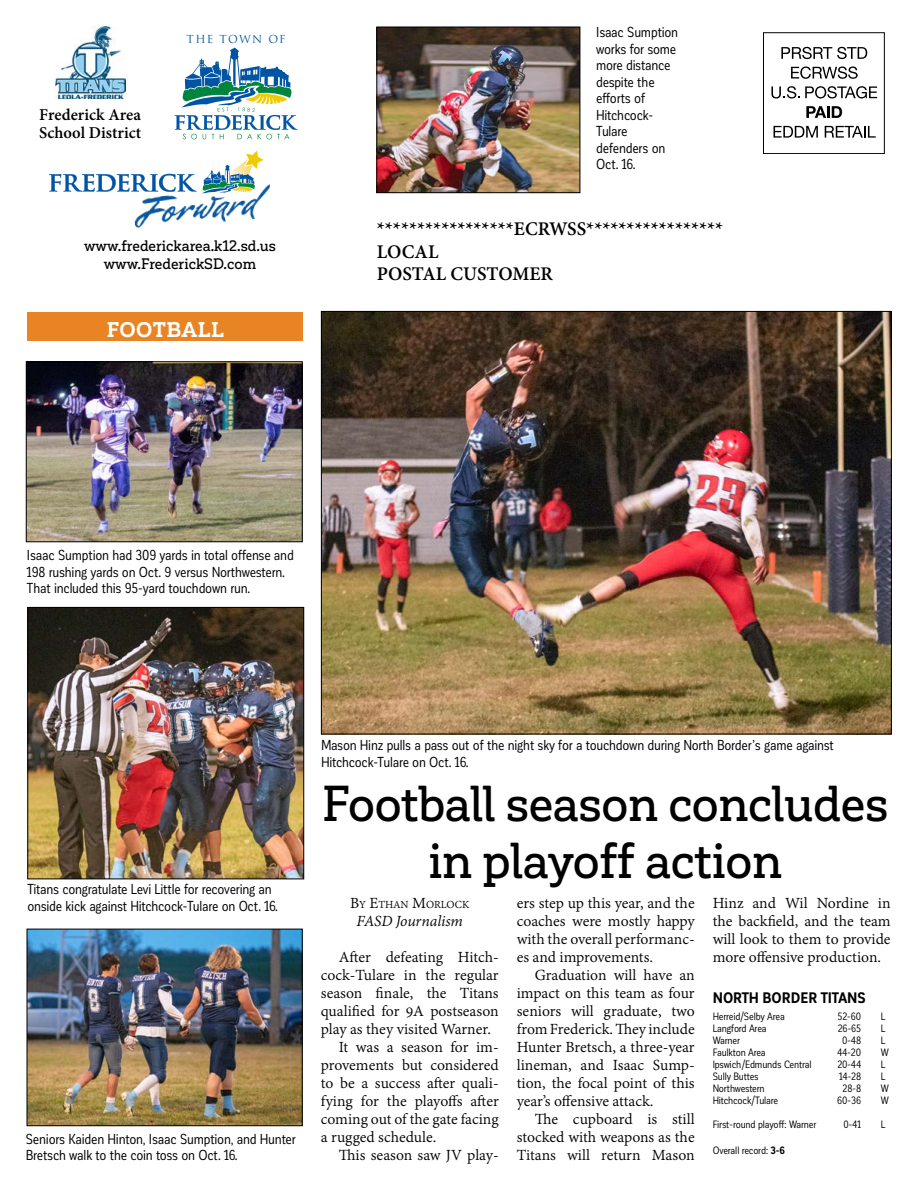
<style>
.page{position:relative;width:918px;height:1188px;background:#fff}
.page>*{position:absolute;margin:0;border:0;box-sizing:border-box;transform-origin:0 0}
.t1{font:500 49.8px/56.4px "Corporative Slab";letter-spacing:-.01em;color:#000;text-align:center;scale:.95 1}
.t2{font:700 21px/22.5px "Adobe Devanagari";color:#000}
.t3{font:700 21px "Corporative Slab";letter-spacing:.02em;color:#fff}
.t4{font:700 18px/18px "Adobe Devanagari";color:#000}
.t5{font:16.8px/18px "Adobe Devanagari";color:#000;text-align:justify}
.t6{font:italic 16.8px "Adobe Devanagari";letter-spacing:-.01em;color:#000}
.t7{font:500 15px/18px "Corporative Slab";color:#000;text-align:center;scale:.96 1}
.t8{font:700 15px "Corporative Sans Cnd";letter-spacing:-.005em;color:#000}
.t9{font:14.25px/16.5px "Corporative Sans Cnd";letter-spacing:-.02em;color:#000}
.t10{font:11.7px "Adobe Devanagari";color:#000}
.t11{font:10.8px "Trajan Pro";letter-spacing:.115em;color:#005a9b}
.t12{font:10.5px "Corporative Sans Cnd";letter-spacing:-.02em;color:#000}
.s1{font-size:16.8px}
.s2{font-weight:700}
</style>
<div class="page">
<svg style="left:781px;top:47px;width:86px;height:12px"></svg>
<svg style="left:791px;top:67px;width:67px;height:12px"></svg>
<svg style="left:771px;top:86px;width:106px;height:12px"></svg>
<svg style="left:806px;top:106px;width:36px;height:12px"></svg>
<svg style="left:774px;top:126px;width:44px;height:12px"></svg>
<svg style="left:825px;top:126px;width:51px;height:12px"></svg>
<div style="left:763px;top:32px;width:122px;height:122px;border:1px solid #000"></div>
<img style="left:55px;top:27px;width:70px;height:71px">
<img style="left:134px;top:184px;width:136px;height:45px">
<svg style="left:49px;top:150px;width:217px;height:44px"></svg>
<svg style="left:175px;top:48px;width:123px;height:91px"></svg>
<div style="left:27px;top:313px;width:276px;height:28px;background:#e98425"></div>
<img style="left:29px;top:931px;width:272px;height:193px">
<div style="left:27px;top:929px;width:276px;height:197px;border:1px solid #000"></div>
<img style="left:323px;top:313px;width:567px;height:419px">
<img style="left:28px;top:363px;width:273px;height:177px">
<div style="left:26px;top:361px;width:277px;height:181px;border:1px solid #000"></div>
<img style="left:29px;top:609px;width:273px;height:268px">
<div style="left:27px;top:607px;width:277px;height:272px;border:1px solid #000"></div>
<img style="left:378px;top:29px;width:200px;height:162px">
<div style="left:376px;top:27px;width:204px;height:166px;border:1px solid #000"></div>
<p class="t4" style="left:39px;top:108px;width:104px">Frederick Area<br>School District</p>
<p class="t11" style="left:187px;top:32px;width:100px">THE TOWN OF</p>
<p class="t7" style="left:84px;top:237px;width:201px">www.frederickarea.k12.sd.us www.FrederickSD.com</p>
<p class="t3" style="left:107px;top:317px;width:119px">FOOTBALL</p>
<p class="t9" style="left:596px;top:24px;width:84px">Isaac Sumption works for some more distance despite the efforts of<br>Hitchcock-<br>Tulare defenders on<br>Oct. 16.</p>
<p class="t2" style="left:377px;top:220px;width:348px">*****************ECRWSS*****************<br>LOCAL<br>POSTAL CUSTOMER</p>
<p class="t9" style="left:27px;top:547px;width:268px">Isaac Sumption had 309 yards in total offense and<br>198 rushing yards on Oct. 9 versus Northwestern.<br>That included this 95-yard touchdown run.</p>
<p class="t9" style="left:28px;top:881px;width:252px">Titans congratulate Levi Little for recovering an onside kick against Hitchcock-Tulare on Oct. 16.</p>
<p class="t9" style="left:26px;top:1130px;width:272px">Seniors Kaiden Hinton, Isaac Sumption, and Hunter<br>Bretsch walk to the coin toss on Oct. 16.</p>
<p class="t9" style="left:321px;top:737px;width:514px">Mason Hinz pulls a pass out of the night sky for a touchdown during North Border’s game against<br>Hitchcock-Tulare on Oct. 16.</p>
<h1 class="t1" style="left:322px;top:776px;width:598px">Football season concludes in playoff action</h1>
<p class="t10" style="left:350px;top:898px;width:120px"><span class="s1">B</span>Y <span class="s1">E</span>THAN <span class="s1">M</span>ORLOCK</p>
<p class="t6" style="left:357px;top:912px;width:108px">FASD Journalism</p>
<p class="t5" style="left:339px;top:950px;width:161px">After defeating Hitch-</p>
<p class="t5" style="left:321px;top:968px;width:179px">cock-Tulare in the regular</p>
<p class="t5" style="left:321px;top:986px;width:179px">season finale, the Titans</p>
<p class="t5" style="left:321px;top:1004px;width:179px">qualified for 9A postseason</p>
<p class="t5" style="left:321px;top:1021px;width:172px">play as they visited Warner.</p>
<p class="t5" style="left:339px;top:1039px;width:161px">It was a season for im-</p>
<p class="t5" style="left:321px;top:1058px;width:179px">provements but considered</p>
<p class="t5" style="left:321px;top:1076px;width:179px">to be a success after quali-</p>
<p class="t5" style="left:321px;top:1094px;width:179px">fying for the playoffs after</p>
<p class="t5" style="left:321px;top:1112px;width:179px">coming out of the gate facing</p>
<p class="t5" style="left:321px;top:1130px;width:117px">a rugged schedule.</p>
<p class="t5" style="left:339px;top:1147px;width:161px">This season saw JV play-</p>
<p class="t5" style="left:517px;top:896px;width:179px">ers step up this year, and the coaches were mostly happy with the overall performanc&shy;es and improvements.</p>
<p class="t5" style="left:517px;top:968px;width:180px;text-indent:18px">Graduation will have an impact on this team as four seniors will graduate, two from Frederick. They include Hunter Bretsch, a three-year lineman, and Isaac Sump&shy;tion, the focal point of this year’s offensive attack.</p>
<p class="t5" style="left:517px;top:1112px;width:179px;text-indent:18px">The cupboard is still stocked with weapons as the Titans will return Mason</p>
<p class="t5" style="left:713px;top:895px;width:179px">Hinz and Wil Nordine in the backfield, and the team will look to them to provide more offensive production.</p>
<p class="t8" style="left:713px;top:990px;width:155px">NORTH BORDER TITANS</p>
<p class="t12" style="left:713px;top:1011px;width:74px">Herreid/Selby Area</p>
<p class="t12" style="left:837px;top:1011px;width:25px">52-60</p>
<p class="t12" style="left:881px;top:1011px;width:6px">L</p>
<p class="t12" style="left:713px;top:1023px;width:55px">Langford Area</p>
<p class="t12" style="left:838px;top:1023px;width:25px">26-65</p>
<p class="t12" style="left:881px;top:1023px;width:6px">L</p>
<p class="t12" style="left:713px;top:1035px;width:29px">Warner</p>
<p class="t12" style="left:842px;top:1035px;width:21px">0-48</p>
<p class="t12" style="left:881px;top:1035px;width:6px">L</p>
<p class="t12" style="left:713px;top:1047px;width:55px">Faulkton Area</p>
<p class="t12" style="left:838px;top:1047px;width:25px">44-20</p>
<p class="t12" style="left:881px;top:1047px;width:10px">W</p>
<p class="t12" style="left:713px;top:1059px;width:100px">Ipswich/Edmunds Central</p>
<p class="t12" style="left:837px;top:1059px;width:25px">20-44</p>
<p class="t12" style="left:881px;top:1059px;width:6px">L</p>
<p class="t12" style="left:713px;top:1071px;width:47px">Sully Buttes</p>
<p class="t12" style="left:839px;top:1071px;width:23px">14-28</p>
<p class="t12" style="left:881px;top:1071px;width:6px">L</p>
<p class="t12" style="left:713px;top:1083px;width:54px">Northwestern</p>
<p class="t12" style="left:842px;top:1083px;width:20px">28-8</p>
<p class="t12" style="left:881px;top:1083px;width:10px">W</p>
<p class="t12" style="left:713px;top:1095px;width:67px">Hitchcock/Tulare</p>
<p class="t12" style="left:837px;top:1095px;width:25px">60-36</p>
<p class="t12" style="left:881px;top:1095px;width:10px">W</p>
<p class="t12" style="left:713px;top:1119px;width:105px">First-round playoff: Warner</p>
<p class="t12" style="left:844px;top:1119px;width:19px">0-41</p>
<p class="t12" style="left:881px;top:1119px;width:6px">L</p>
<p class="t12" style="left:713px;top:1145px;width:74px">Overall record: <span class="s2">3-6</span></p>
</div>
